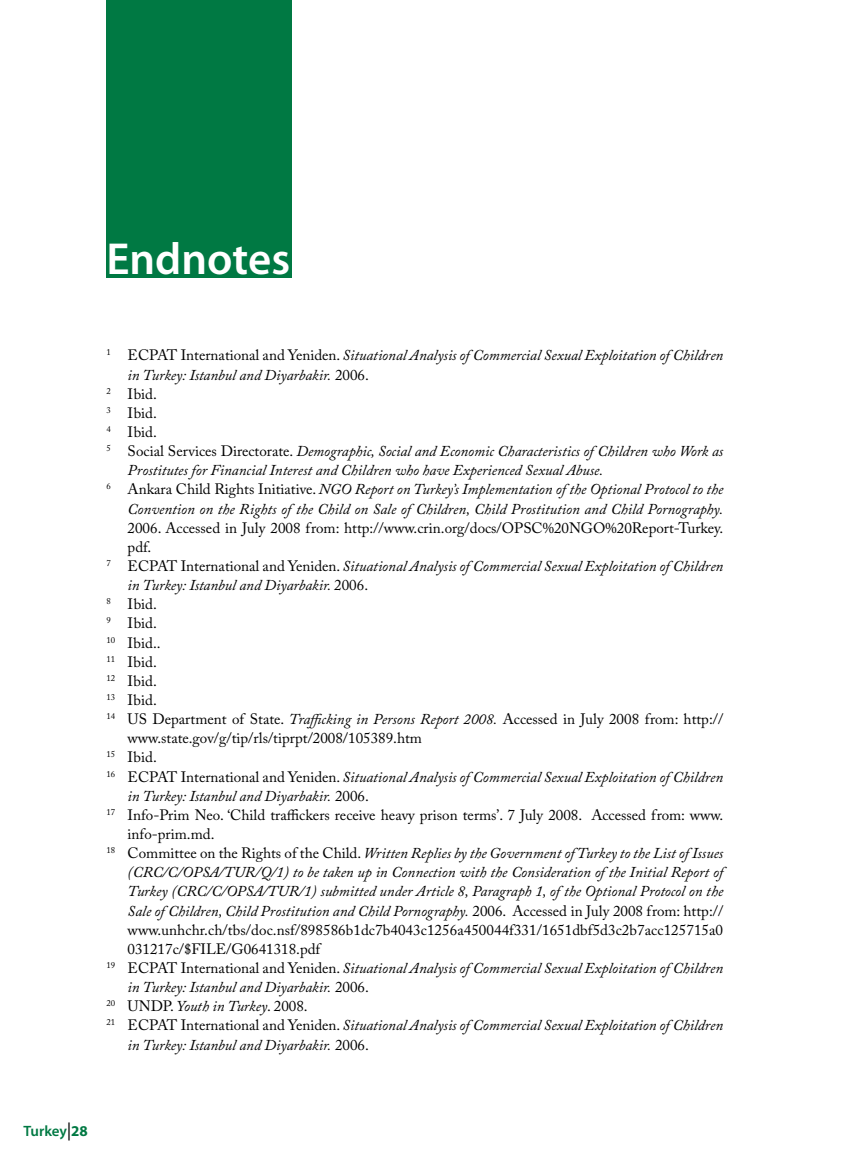
<style>
.page{position:relative;width:851px;height:1170px;background:#fff}
.page>*{position:absolute;margin:0;border:0;box-sizing:border-box;transform-origin:0 0}
.t1{font:600 45px "Myriad Pro";color:#fff}
.t2{font:italic 15px "Adobe Caslon Pro";color:#000}
.t3{font:15px "Adobe Caslon Pro";color:#000}
.t4{font:600 15px "Myriad Pro";letter-spacing:-.005em;color:#007943}
.s1{font-style:normal}
.s2{font-style:italic}
.s3{font-family:"Myriad Cn Web";font-weight:400;font-size:18px;color:#000}
.s4{font-weight:700}
</style>
<div class="page">
<div style="left:106px;top:0;width:186px;height:277px;background:#007943"></div>
<h1 class="t1" style="left:106px;top:230px;width:185px">Endnotes</h1>
<p class="t2" style="left:106px;top:346px;width:618px"><sup>1</sup> <span class="s1">ECPAT International and Yeniden.</span> Situational Analysis of Commercial Sexual Exploitation of Children</p>
<p class="t2" style="left:128px;top:365px;width:243px">in Turkey: Istanbul and Diyarbakir. <span class="s1">2006.</span></p>
<p class="t3" style="left:106px;top:384px;width:52px"><sup>2</sup> Ibid.</p>
<p class="t3" style="left:106px;top:404px;width:52px"><sup>3</sup> Ibid.</p>
<p class="t3" style="left:106px;top:423px;width:52px"><sup>4</sup> Ibid.</p>
<p class="t2" style="left:106px;top:442px;width:618px"><sup>5</sup> <span class="s1">Social Services Directorate.</span> Demographic, Social and Economic Characteristics of Children who Work as</p>
<p class="t2" style="left:128px;top:461px;width:477px">Prostitutes for Financial Interest and Children who have Experienced Sexual Abuse.</p>
<p class="t2" style="left:106px;top:480px;width:618px"><sup>6</sup> <span class="s1">Ankara Child Rights Initiative.</span> NGO Report on Turkey’s Implementation of the Optional Protocol to the</p>
<p class="t2" style="left:128px;top:499px;width:597px">Convention on the Rights of the Child on Sale of Children, Child Prostitution and Child Pornography.</p>
<p class="t3" style="left:128px;top:518px;width:597px">2006. Accessed in July 2008 from: http://www.crin.org/docs/OPSC%20NGO%20Report-Turkey.</p>
<p class="t3" style="left:128px;top:538px;width:25px">pdf.</p>
<p class="t2" style="left:106px;top:557px;width:618px"><sup>7</sup> <span class="s1">ECPAT International and Yeniden.</span> Situational Analysis of Commercial Sexual Exploitation of Children</p>
<p class="t2" style="left:128px;top:576px;width:242px">in Turkey: Istanbul and Diyarbakir. <span class="s1">2006.</span></p>
<p class="t3" style="left:106px;top:595px;width:52px"><sup>8</sup> Ibid.</p>
<p class="t3" style="left:106px;top:614px;width:52px"><sup>9</sup> Ibid.</p>
<p class="t3" style="left:106px;top:633px;width:56px"><sup>10</sup> Ibid..</p>
<p class="t3" style="left:106px;top:652px;width:52px"><sup>11</sup> Ibid.</p>
<p class="t3" style="left:106px;top:671px;width:52px"><sup>12</sup> Ibid.</p>
<p class="t3" style="left:106px;top:691px;width:52px"><sup>13</sup> Ibid.</p>
<p class="t3" style="left:106px;top:710px;width:618px"><sup>14</sup> US Department of State. <span class="s2">Trafficking in Persons Report 2008.</span> Accessed in July 2008 from: http://</p>
<p class="t3" style="left:128px;top:729px;width:296px">www.state.gov/g/tip/rls/tiprpt/2008/105389.htm</p>
<p class="t3" style="left:106px;top:748px;width:52px"><sup>15</sup> Ibid.</p>
<p class="t2" style="left:106px;top:767px;width:618px"><sup>16</sup> <span class="s1">ECPAT International and Yeniden.</span> Situational Analysis of Commercial Sexual Exploitation of Children</p>
<p class="t2" style="left:128px;top:786px;width:243px">in Turkey: Istanbul and Diyarbakir. <span class="s1">2006.</span></p>
<p class="t3" style="left:106px;top:805px;width:618px"><sup>17</sup> Info-Prim Neo. ‘Child traffickers receive heavy prison terms’. 7 July 2008. Accessed from: www.</p>
<p class="t3" style="left:128px;top:825px;width:88px">info-prim.md.</p>
<p class="t2" style="left:106px;top:844px;width:618px"><sup>18</sup> <span class="s1">Committee on the Rights of the Child.</span> Written Replies by the Government of Turkey to the List of Issues</p>
<p class="t2" style="left:128px;top:863px;width:597px">(CRC/C/OPSA/TUR/Q/1) to be taken up in Connection with the Consideration of the Initial Report of</p>
<p class="t2" style="left:128px;top:882px;width:597px">Turkey (CRC/C/OPSA/TUR/1) submitted under Article 8, Paragraph 1, of the Optional Protocol on the</p>
<p class="t2" style="left:128px;top:901px;width:597px">Sale of Children, Child Prostitution and Child Pornography. <span class="s1">2006. Accessed in July 2008 from: http://</span></p>
<p class="t3" style="left:128px;top:920px;width:597px">www.unhchr.ch/tbs/doc.nsf/898586b1dc7b4043c1256a450044f331/1651dbf5d3c2b7acc125715a0</p>
<p class="t3" style="left:128px;top:939px;width:194px">031217c/$FILE/G0641318.pdf</p>
<p class="t2" style="left:106px;top:958px;width:618px"><sup>19</sup> <span class="s1">ECPAT International and Yeniden.</span> Situational Analysis of Commercial Sexual Exploitation of Children</p>
<p class="t2" style="left:128px;top:978px;width:243px">in Turkey: Istanbul and Diyarbakir. <span class="s1">2006.</span></p>
<p class="t2" style="left:106px;top:997px;width:203px"><sup>20</sup> <span class="s1">UNDP.</span> Youth in Turkey<span class="s1">. 2008.</span></p>
<p class="t2" style="left:106px;top:1016px;width:618px"><sup>21</sup> <span class="s1">ECPAT International and Yeniden.</span> Situational Analysis of Commercial Sexual Exploitation of Children</p>
<p class="t2" style="left:128px;top:1035px;width:243px">in Turkey: Istanbul and Diyarbakir. <span class="s1">2006.</span></p>
<p class="t4" style="left:23px;top:1120px;width:66px">Turkey<span class="s3">|</span><span class="s4">28</span></p>
</div>
